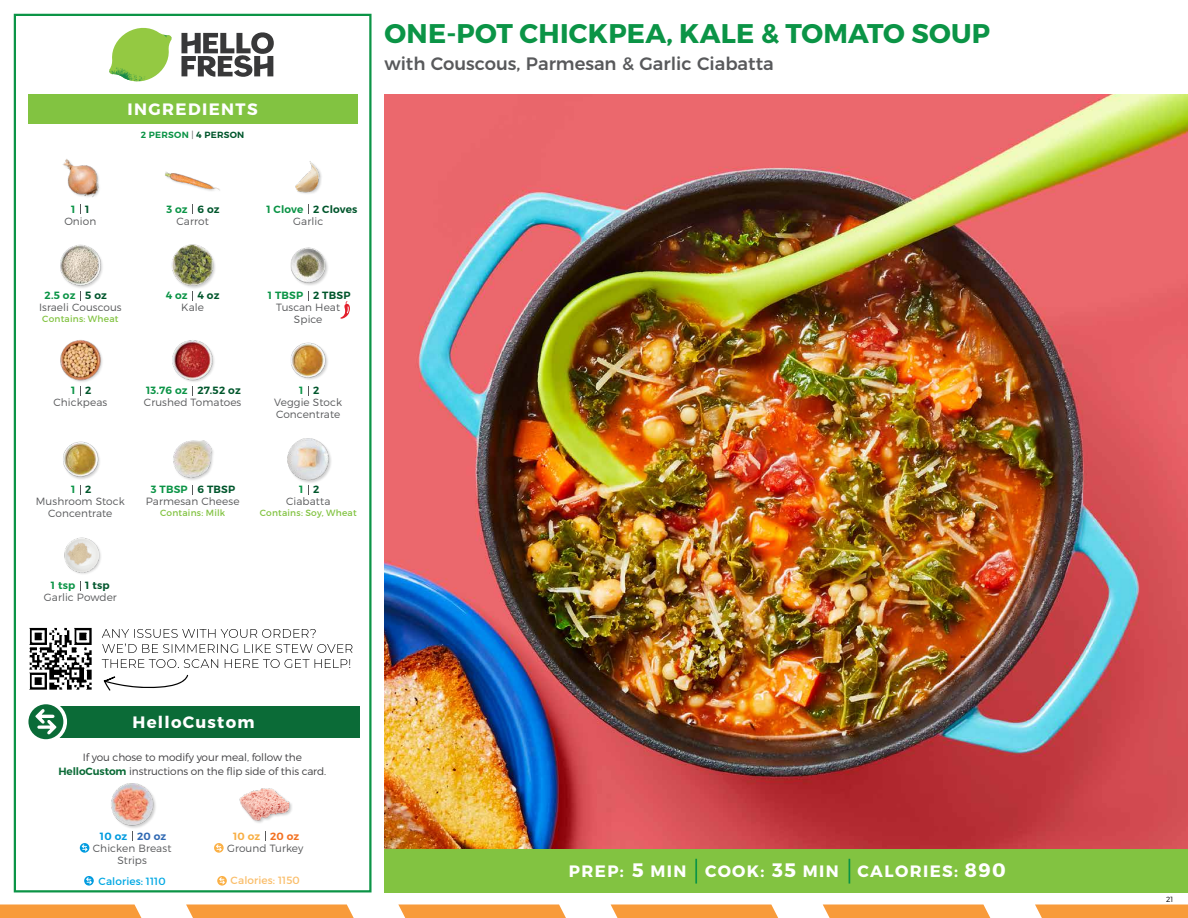
<style>
.page{position:relative;width:1188px;height:918px;background:#fff}
.page>*{position:absolute;margin:0;border:0;box-sizing:border-box;transform-origin:0 0}
.t1{font:700 27px "Montserrat";letter-spacing:.01em;color:#0b9446}
.t2{font:500 18px "Montserrat";color:#58595b}
.t3{font:700 16.5px "Montserrat";letter-spacing:.085em;color:#fff}
.t4{font:300 10.5px/12px "Montserrat";letter-spacing:.01em;color:#58595b;text-align:center}
.t5{font:300 10.5px/13.5px "Montserrat";letter-spacing:-.01em;color:#414042;text-align:center}
.t6{font:600 10.5px "Montserrat";letter-spacing:.02em;color:#0b9446}
.t7{font:600 10.5px "Montserrat";letter-spacing:.02em;color:#00562c}
.t8{font:10.5px "Montserrat";letter-spacing:.01em;color:#00a8e3}
.t9{font:10.5px "Montserrat";letter-spacing:.01em;color:#fabe6b}
.t10{font:600 10.5px "Montserrat";letter-spacing:.02em;color:#009bdf}
.t11{font:600 10.5px "Montserrat";letter-spacing:.02em;color:#f8af45}
.t12{font:9px "Montserrat";letter-spacing:.025em;color:#82c341}
.t13{font:600 9px "Montserrat";letter-spacing:.03em;color:#0b9446}
.t14{font:300 7.5px "Montserrat";color:#000}
.s1{font-weight:300;color:#58595b}
.s2{color:#00562c}
.s3{font-weight:600;color:#0b6b37}
.s4{color:#3069b3}
.s5{color:#f37121}
.s6{font-size:19.5px}
</style>
<div class="page">
<svg style="left:0;top:904px;width:141px;height:14px;background:#f8a045"></svg>
<svg style="left:186px;top:904px;width:168px;height:14px;background:#f8a249"></svg>
<svg style="left:398px;top:904px;width:168px;height:14px;background:#f8a249"></svg>
<svg style="left:611px;top:904px;width:167px;height:14px;background:#f8a248"></svg>
<svg style="left:823px;top:904px;width:167px;height:14px;background:#f8a248"></svg>
<svg style="left:1035px;top:904px;width:153px;height:14px;background:#f8a045"></svg>
<div style="left:384px;top:849px;width:804px;height:43px;background:#82c341"></div>
<svg style="left:181px;top:32px;width:93px;height:45px"></svg>
<svg style="left:114px;top:28px;width:55px;height:36px"></svg>
<img style="left:143px;top:28px;width:29px;height:24px">
<img style="left:112px;top:48px;width:54px;height:10px">
<img style="left:109px;top:52px;width:55px;height:30px">
<img style="left:142px;top:58px;width:24px;height:23px">
<div style="left:28px;top:94px;width:330px;height:30px;background:#82c341"></div>
<div style="left:14px;top:14px;width:358px;height:878px;border:2px solid #0b9446"></div>
<img style="left:384px;top:94px;width:804px;height:755px">
<div style="left:172px;top:245px;width:45px;height:44px;background:#000;opacity:.2"></div>
<img style="left:172px;top:244px;width:45px;height:43px">
<img style="left:290px;top:247px;width:38px;height:38px">
<img style="left:165px;top:172px;width:55px;height:19px">
<img style="left:295px;top:161px;width:27px;height:33px">
<div style="left:60px;top:244px;width:44px;height:45px;background:#000;opacity:.2"></div>
<img style="left:60px;top:244px;width:44px;height:43px">
<img style="left:63px;top:159px;width:37px;height:38px">
<div style="left:173px;top:340px;width:43px;height:44px;background:#000;opacity:.2"></div>
<img style="left:172px;top:340px;width:44px;height:41px">
<img style="left:290px;top:342px;width:38px;height:38px">
<div style="left:60px;top:340px;width:44px;height:44px;background:#000;opacity:.2"></div>
<img style="left:60px;top:340px;width:44px;height:41px">
<img style="left:173px;top:440px;width:41px;height:40px">
<div style="left:287px;top:438px;width:46px;height:46px;background:#000;opacity:.2"></div>
<img style="left:287px;top:438px;width:46px;height:43px">
<img style="left:63px;top:441px;width:37px;height:38px">
<img style="left:64px;top:537px;width:37px;height:37px">
<svg style="left:340px;top:301px;width:10px;height:18px"></svg>
<div style="left:33px;top:706px;width:327px;height:31px;background:#0b6b37"></div>
<div style="left:25px;top:701px;width:42px;height:42px;background:#fff;border-radius:50%"></div>
<div style="left:28px;top:704px;width:35px;height:35px;background:#0a6b37;border-radius:50%"></div>
<svg style="left:35px;top:709px;width:22px;height:26px"></svg>
<div style="left:111px;top:783px;width:46px;height:47px;background:#000;opacity:.2"></div>
<img style="left:111px;top:783px;width:46px;height:43px">
<svg style="left:80px;top:843px;width:9px;height:10px"></svg>
<svg style="left:82px;top:844px;width:6px;height:7px"></svg>
<svg style="left:84px;top:876px;width:10px;height:10px"></svg>
<svg style="left:86px;top:877px;width:6px;height:7px"></svg>
<img style="left:239px;top:788px;width:53px;height:35px">
<hr style="left:695px;top:859px;width:2px;height:25px;background:#0b9446">
<svg style="left:849px;top:859px;width:1px;height:25px"></svg>
<img style="left:29px;top:627px;width:63px;height:63px">
<svg style="left:104px;top:675px;width:84px;height:16px"></svg>
<svg style="left:102px;top:659px;width:248px;height:9px"></svg>
<svg style="left:102px;top:644px;width:251px;height:9px"></svg>
<svg style="left:102px;top:629px;width:214px;height:9px"></svg>
<svg style="left:214px;top:843px;width:10px;height:10px"></svg>
<svg style="left:216px;top:844px;width:6px;height:7px"></svg>
<svg style="left:217px;top:876px;width:10px;height:10px"></svg>
<svg style="left:219px;top:877px;width:6px;height:7px"></svg>
<h3 class="t3" style="left:128px;top:99px;width:132px">INGREDIENTS</h3>
<p class="t13" style="left:141px;top:129px;width:105px">2 PERSON <span class="s1">|</span> <span class="s2">4 PERSON</span></p>
<p class="t6" style="left:71px;top:203px;width:6px">1</p>
<p class="t7" style="left:85px;top:203px;width:6px">1</p>
<p class="t6" style="left:166px;top:203px;width:23px">3 oz</p>
<p class="t6" style="left:266px;top:203px;width:38px">1 Clove</p>
<p class="t7" style="left:198px;top:203px;width:24px">6 oz</p>
<p class="t7" style="left:313px;top:203px;width:46px">2 Cloves</p>
<p class="t4" style="left:64px;top:215px;width:34px">Onion</p>
<p class="t4" style="left:176px;top:215px;width:34px">Carrot</p>
<p class="t4" style="left:293px;top:215px;width:32px">Garlic</p>
<p class="t6" style="left:45px;top:289px;width:32px">2.5 oz</p>
<p class="t7" style="left:85px;top:289px;width:23px">5 oz</p>
<p class="t6" style="left:166px;top:289px;width:24px">4 oz</p>
<p class="t6" style="left:268px;top:289px;width:37px">1 TBSP</p>
<p class="t7" style="left:198px;top:289px;width:24px">4 oz</p>
<p class="t7" style="left:313px;top:289px;width:39px">2 TBSP</p>
<p class="t4" style="left:39px;top:301px;width:84px">Israeli Couscous</p>
<p class="t12" style="left:42px;top:314px;width:78px">Contains: Wheat</p>
<p class="t4" style="left:181px;top:301px;width:24px">Kale</p>
<p class="t4" style="left:276px;top:301px;width:66px">Tuscan Heat<br>Spice</p>
<p class="t6" style="left:71px;top:384px;width:6px">1</p>
<p class="t7" style="left:85px;top:384px;width:8px">2</p>
<p class="t6" style="left:146px;top:384px;width:43px">13.76 oz</p>
<p class="t6" style="left:299px;top:384px;width:6px">1</p>
<p class="t7" style="left:198px;top:384px;width:45px">27.52 oz</p>
<p class="t7" style="left:313px;top:384px;width:8px">2</p>
<p class="t4" style="left:53px;top:396px;width:55px">Chickpeas</p>
<p class="t4" style="left:144px;top:396px;width:99px">Crushed Tomatoes</p>
<p class="t4" style="left:274px;top:396px;width:69px;text-align:left">Veggie Stock<br>Concentrate</p>
<p class="t6" style="left:71px;top:483px;width:6px">1</p>
<p class="t7" style="left:85px;top:483px;width:8px">2</p>
<p class="t6" style="left:151px;top:483px;width:38px">3 TBSP</p>
<p class="t6" style="left:299px;top:483px;width:6px">1</p>
<p class="t7" style="left:198px;top:483px;width:39px">6 TBSP</p>
<p class="t7" style="left:313px;top:483px;width:8px">2</p>
<p class="t4" style="left:36px;top:496px;width:91px">Mushroom Stock<br>Concentrate</p>
<p class="t4" style="left:146px;top:496px;width:95px">Parmesan Cheese</p>
<p class="t12" style="left:160px;top:508px;width:67px">Contains: Milk</p>
<p class="t4" style="left:286px;top:496px;width:46px">Ciabatta</p>
<p class="t12" style="left:260px;top:508px;width:98px">Contains: Soy, Wheat</p>
<p class="t6" style="left:51px;top:579px;width:26px">1 tsp</p>
<p class="t7" style="left:85px;top:579px;width:26px">1 tsp</p>
<p class="t4" style="left:44px;top:591px;width:75px">Garlic Powder</p>
<h1 class="t1" style="left:385px;top:17px;width:607px">ONE-POT CHICKPEA, KALE &amp; TOMATO SOUP</h1>
<h2 class="t2" style="left:384px;top:49px;width:391px">with Couscous, Parmesan &amp; Garlic Ciabatta</h2>
<h3 class="t3" style="left:133px;top:712px;width:123px">HelloCustom</h3>
<p class="t5" style="left:58px;top:750px;width:269px">If you chose to modify your meal, follow the<br><span class="s3">HelloCustom</span> instructions on the flip side of this card.</p>
<p class="t10" style="left:100px;top:830px;width:68px">10 oz <span class="s4">20 oz</span></p>
<p class="t4" style="left:93px;top:842px;width:80px">Chicken Breast<br>Strips</p>
<p class="t8" style="left:99px;top:874px;width:69px">Calories: 1110</p>
<p class="t11" style="left:233px;top:830px;width:68px">10 oz <span class="s5">20 oz</span></p>
<p class="t4" style="left:227px;top:842px;width:78px">Ground Turkey</p>
<p class="t9" style="left:231px;top:874px;width:71px">Calories: 1150</p>
<h3 class="t3" style="left:569px;top:861px;width:438px">PREP: <span class="s6">5</span> MIN COOK: <span class="s6">35</span> MIN CALORIES: <span class="s6">890</span></h3>
<p class="t14" style="left:1166px;top:895px;width:8px">21</p>
</div>
